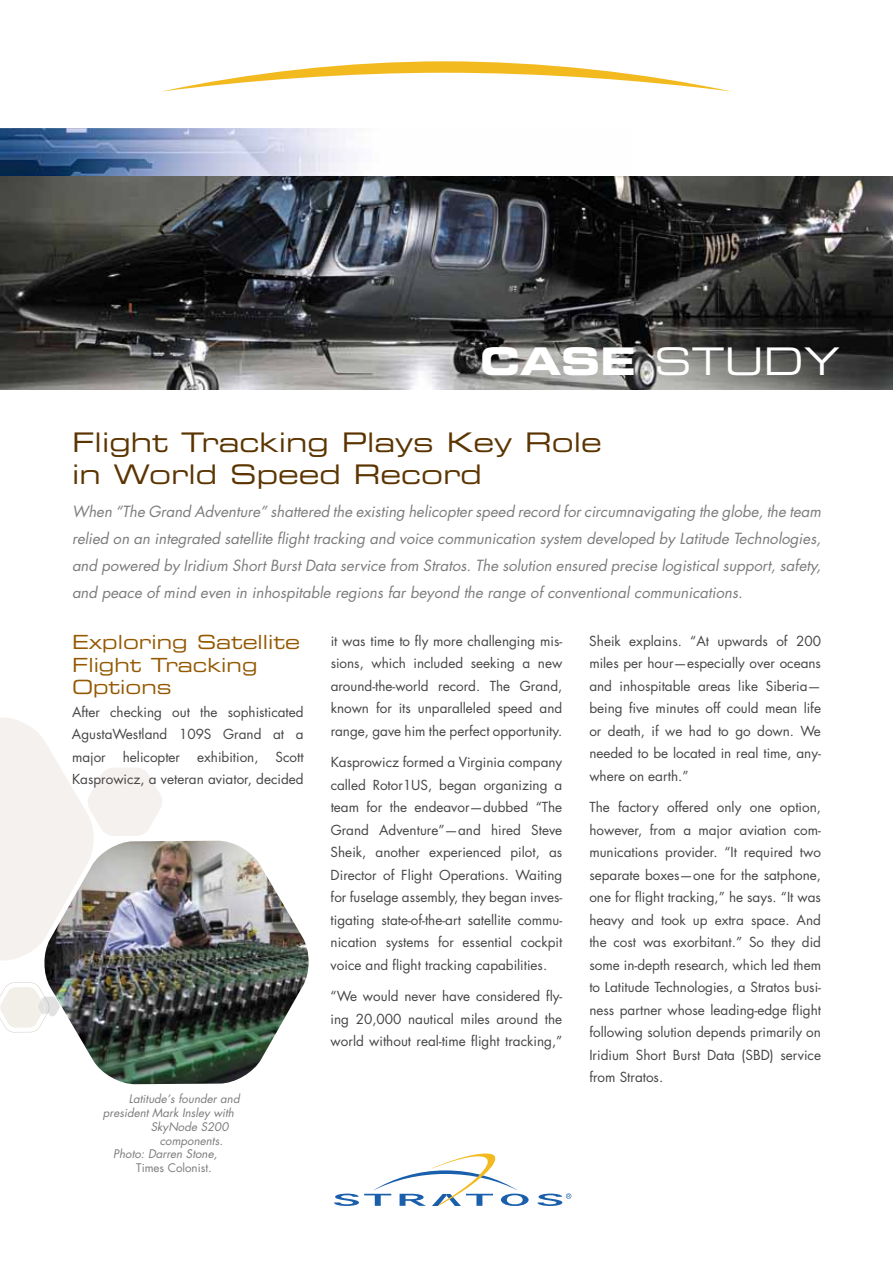
<style>
.page{position:relative;width:893px;height:1263px;background:#fff}
.page>*{position:absolute;margin:0;border:0;box-sizing:border-box;transform-origin:0 0}
.t1{font:38.1px "Eurostile LT Std Ex 2";color:#fff}
.t2{font:27px/31.5px "Eurostile LT Std Ex 2";color:#5b3400}
.t3{font:19.5px/22.5px "Eurostile LT Std Ex 2";color:#935800}
.t4{font:italic 15px/27px "Futura Std";color:#7c7c7c;text-align:justify}
.t5{font:13.5px/22.5px "Futura Std";color:#454545;text-align:justify}
.t6{font:italic 11.55px "Futura Std";color:#7c7c7c}
.t7{font:11.55px "Futura Std";color:#7c7c7c}
.s1{font-family:"Eurostile LT Std Bold Ex 2"}
.s2{font-style:italic}
</style>
<div class="page">
<svg style="left:538px;top:1193px;width:33px;height:13px"></svg>
<svg style="left:334px;top:1153px;width:195px;height:53px"></svg>
<svg style="left:162px;top:61px;width:569px;height:31px"></svg>
<img style="left:0;top:128px;width:631px;height:49px">
<img style="left:0;top:177px;width:893px;height:212px">
<img style="left:44px;top:841px;width:265px;height:243px">
<svg style="left:0;top:718px;width:163px;height:243px"></svg>
<svg style="left:0;top:982px;width:62px;height:50px"></svg>
<h1 class="t1" style="left:480px;top:336px;width:362px"><span class="s1">CASE</span> STUDY</h1>
<h2 class="t2" style="left:72px;top:426px;width:531px">Flight Tracking Plays Key Role in World Speed Record</h2>
<p class="t4" style="left:72px;top:498px;width:750px">When “The Grand Adventure” shattered the existing helicopter speed record for circumnavigating the globe, the team relied on an integrated satellite flight tracking and voice communication system developed by Latitude Technologies, and powered by Iridium Short Burst Data service from Stratos. The solution ensured precise logistical support, safety, and peace of mind even in inhospitable regions far beyond the range of conventional communications.</p>
<h3 class="t3" style="left:72px;top:630px;width:230px">Exploring Satellite<br>Flight Tracking<br>Options</h3>
<p class="t5" style="left:72px;top:700px;width:233px">After checking out the sophisticated AgustaWestland 109S Grand at a major</p>
<p class="t5" style="left:123px;top:745px;width:59px">helicopter</p>
<p class="t5" style="left:197px;top:745px;width:63px">exhibition,</p>
<p class="t5" style="left:72px;top:745px;width:233px;text-align:right">Scott<br>Kasprowicz, a veteran aviator, decided</p>
<p class="t6" style="left:129px;top:1091px;width:112px">Latitude’s founder and</p>
<p class="t6" style="left:103px;top:1105px;width:133px">president Mark Insley with</p>
<p class="t6" style="left:151px;top:1119px;width:79px">SkyNode S200</p>
<p class="t6" style="left:160px;top:1133px;width:65px">components.</p>
<p class="t6" style="left:113px;top:1147px;width:106px">Photo: Darren Stone,</p>
<p class="t7" style="left:136px;top:1160px;width:77px">Times Colonist<span class="s2">.</span></p>
<p class="t5" style="left:331px;top:629px;width:233px">it was time to fly more challenging mis&shy;sions, which included seeking a new around-the-world record. The Grand, known for its unparalleled speed and range, gave him the perfect opportunity.</p>
<p class="t5" style="left:331px;top:751px;width:233px">Kasprowicz formed a Virginia company called Rotor1US, began organizing a team for the endeavor—dubbed “The Grand Adventure”—and hired Steve Sheik, another experienced pilot, as Director of Flight Operations. Waiting for fuselage assembly, they began inves&shy;tigating state-of-the-art satellite commu&shy;nication systems for essential cockpit voice and flight tracking capabilities.</p>
<p class="t5" style="left:331px;top:985px;width:233px">“We would never have considered fly&shy;ing 20,000 nautical miles around the world without real-time flight tracking,”</p>
<p class="t5" style="left:589px;top:630px;width:233px">Sheik explains. “At upwards of 200 miles per hour—especially over oceans and inhospitable areas like Siberia— being five minutes off could mean life or death, if we had to go down. We needed to be located in real time, any&shy;where on earth.”</p>
<p class="t5" style="left:589px;top:796px;width:233px">The factory offered only one option, however, from a major aviation com&shy;munications provider. “It required two separate boxes—one for the satphone, one for flight tracking,” he says. “It was heavy and took up extra space. And the cost was exorbitant.” So they did some in-depth research, which led them to Latitude Technologies, a Stratos busi&shy;ness partner whose leading-edge flight following solution depends primarily on Iridium Short Burst Data (SBD) service from Stratos.</p>
</div>
